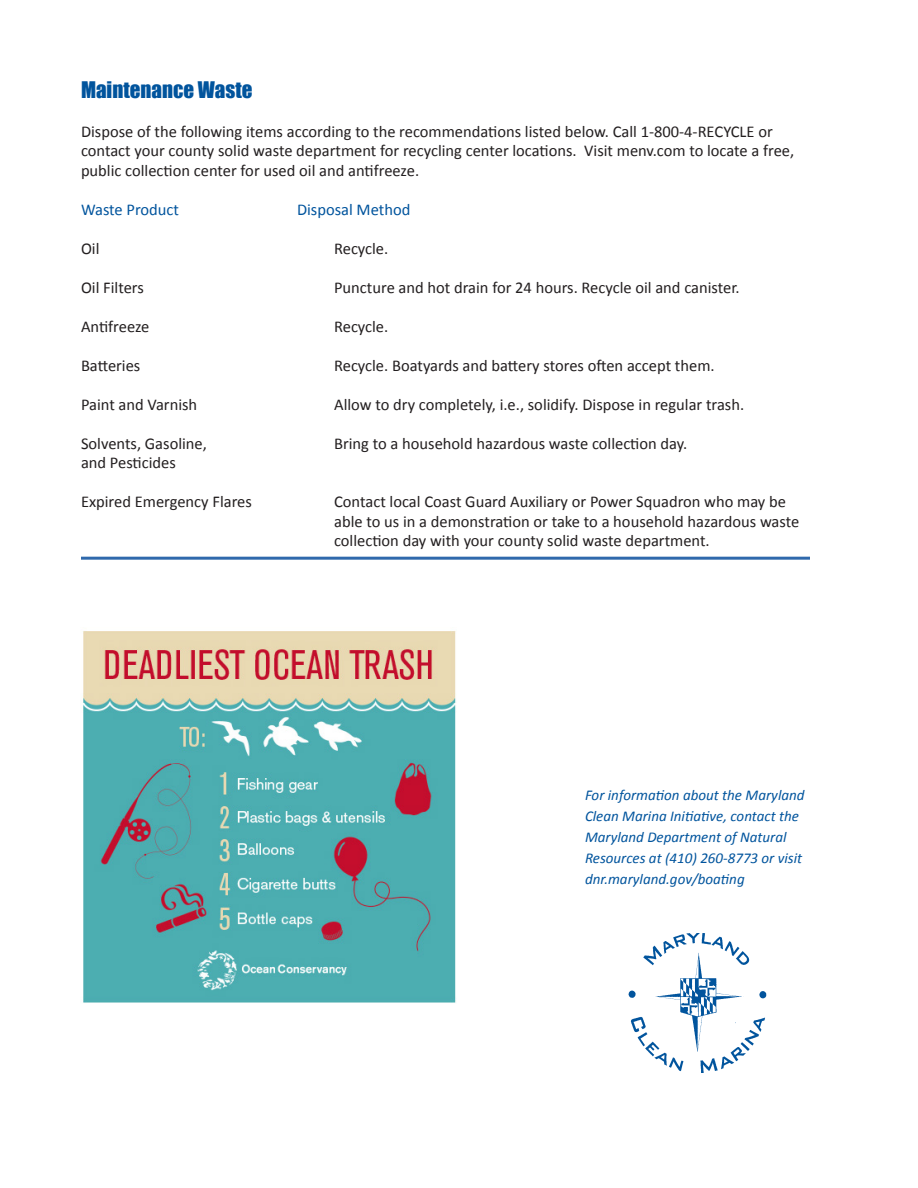
<style>
.page{position:relative;width:918px;height:1188px;background:#fff}
.page>*{position:absolute;margin:0;border:0;box-sizing:border-box;transform-origin:0 0}
.Subhead_1{font:21px "Impact";color:#01549d}
.Tip_Sheet_Text{font:16.5px/19.5px "Calibri";color:#231f20}
.Table_Fig_Box_Bottom{font:16.5px/19.5px "Calibri";color:#231f20}
.Tip_Sheet_Text-2{font:16.5px "Calibri";color:#01549d}
.t1{font:italic 15px/21px "Calibri";color:#01549d}
</style>
<div class="page">
<hr style="left:81px;top:557px;width:729px;height:3px;background:#2f69ac">
<img style="left:629px;top:933px;width:137px;height:140px">
<img style="left:83px;top:631px;width:373px;height:372px">
<p class="Subhead_1" style="left:81px;top:73px;width:173px">Maintenance Waste</p>
<p class="Tip_Sheet_Text" style="left:81px;top:121px;width:715px">Dispose of the following items according to the recommendations listed below. Call 1-800-4-RECYCLE or contact your county solid waste department for recycling center locations. Visit menv.com to locate a free, public collection center for used oil and antifreeze.</p>
<p class="Tip_Sheet_Text-2" style="left:81px;top:199px;width:100px">Waste Product</p>
<p class="Tip_Sheet_Text-2" style="left:297px;top:199px;width:115px">Disposal Method</p>
<p class="Tip_Sheet_Text" style="left:81px;top:238px;width:20px">Oil</p>
<p class="Tip_Sheet_Text" style="left:334px;top:238px;width:56px">Recycle.</p>
<p class="Tip_Sheet_Text" style="left:81px;top:277px;width:64px">Oil Filters</p>
<p class="Tip_Sheet_Text" style="left:334px;top:277px;width:407px">Puncture and hot drain for 24 hours. Recycle oil and canister.</p>
<p class="Tip_Sheet_Text" style="left:81px;top:316px;width:70px">Antifreeze</p>
<p class="Tip_Sheet_Text" style="left:334px;top:316px;width:56px">Recycle.</p>
<p class="Tip_Sheet_Text" style="left:81px;top:355px;width:61px">Batteries</p>
<p class="Tip_Sheet_Text" style="left:334px;top:355px;width:382px">Recycle. Boatyards and battery stores often accept them.</p>
<p class="Tip_Sheet_Text" style="left:81px;top:394px;width:118px">Paint and Varnish</p>
<p class="Tip_Sheet_Text" style="left:334px;top:394px;width:412px">Allow to dry completely, i.e., solidify. Dispose in regular trash.</p>
<p class="Tip_Sheet_Text" style="left:81px;top:433px;width:127px">Solvents, Gasoline,</p>
<p class="Tip_Sheet_Text" style="left:334px;top:433px;width:355px">Bring to a household hazardous waste collection day.</p>
<p class="Tip_Sheet_Text" style="left:81px;top:453px;width:96px">and Pesticides</p>
<p class="Table_Fig_Box_Bottom" style="left:81px;top:492px;width:172px">Expired Emergency Flares</p>
<p class="Table_Fig_Box_Bottom" style="left:334px;top:492px;width:467px">Contact local Coast Guard Auxiliary or Power Squadron who may be able to us in a demonstration or take to a household hazardous waste collection day with your county solid waste department.</p>
<p class="t1" style="left:585px;top:784px;width:221px">For information about the Maryland Clean Marina Initiative, contact the Maryland Department of Natural Resources at (410) 260-8773 or visit dnr.maryland.gov/boating</p>
</div>
